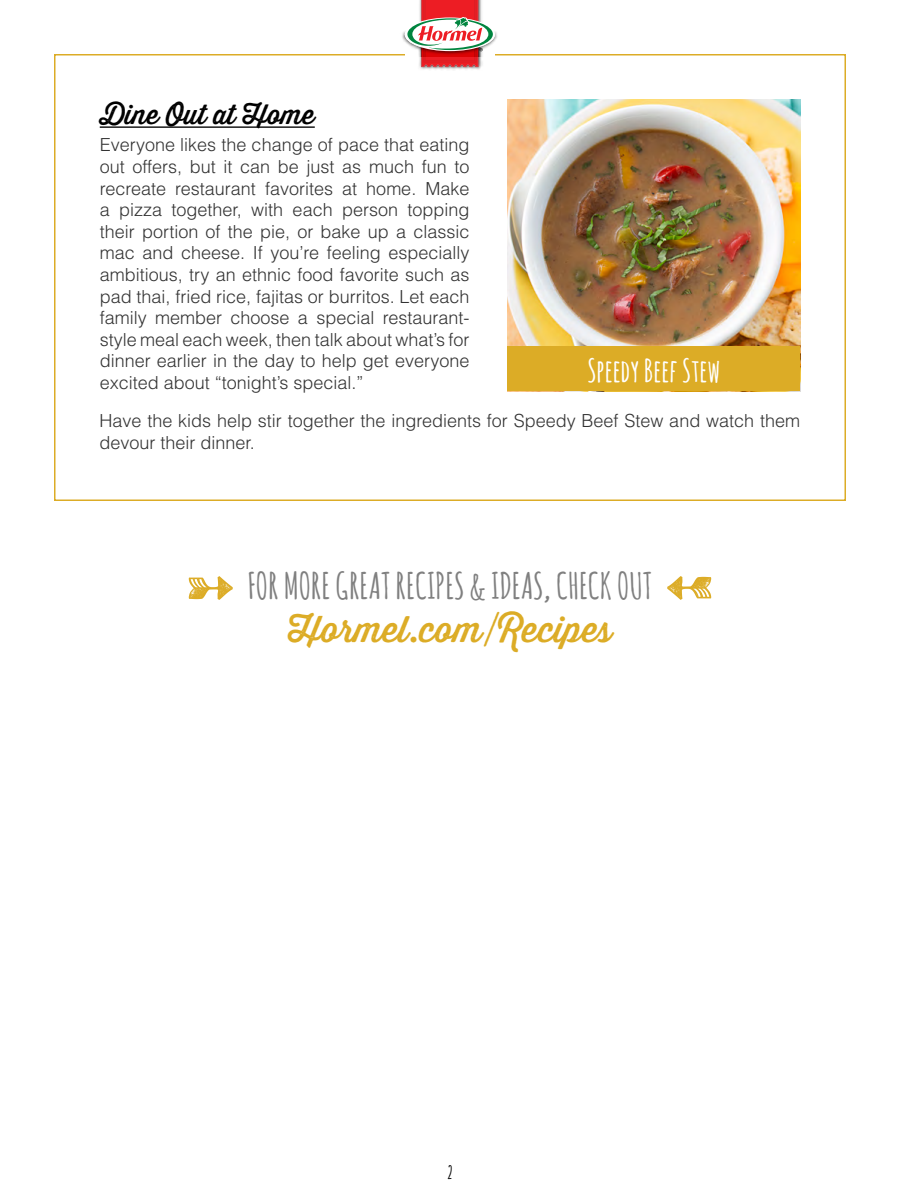
<style>
.page{position:relative;width:900px;height:1200px;background:#fff}
.page>*{position:absolute;margin:0;border:0;box-sizing:border-box;transform-origin:0 0}
.t1{font:700 36px "Amatic SC";color:#808080}
.t2{font:36px "Thirsty Rough Reg";color:#dcac26}
.t3{font:700 31.5px "Amatic SC";color:#fff}
.t4{font:27px "Thirsty Rough Reg";color:#000}
.t5{font:300 18px/21.6px "Helvetica";color:#333;text-align:justify}
.t6{font:700 18px "Amatic SC";color:#000}
</style>
<div class="page">
<svg style="left:403px;top:0;width:94px;height:53px"></svg>
<svg style="left:54px;top:53px;width:792px;height:448px"></svg>
<hr style="left:100px;top:126px;width:215px;height:2px;background:#000">
<img style="left:508px;top:99px;width:292px;height:247px">
<div style="left:508px;top:346px;width:292px;height:46px;background:#dcac26"></div>
<svg style="left:189px;top:576px;width:44px;height:24px"></svg>
<svg style="left:667px;top:576px;width:44px;height:24px"></svg>
<h3 class="t4" style="left:100px;top:95px;width:217px">Dine Out at Home</h3>
<p class="t5" style="left:100px;top:134px;width:371px">Everyone likes the change of pace that eating out offers, but it can be just as much fun to recreate restaurant favorites at home. Make a pizza together, with each person topping their portion of the pie, or bake up a classic mac and cheese. If you’re feeling especially ambitious, try an ethnic food favorite such as pad thai, fried rice, fajitas or burritos. Let each family member choose a special restaurant&shy;style meal each week, then talk about what’s for dinner earlier in the day to help get everyone excited about “tonight’s special.”</p>
<h2 class="t3" style="left:587px;top:347px;width:135px">Speedy Beef Stew</h2>
<p class="t5" style="left:100px;top:410px;width:702px">Have the kids help stir together the ingredients for Speedy Beef Stew and watch them devour their dinner.</p>
<h1 class="t1" style="left:248px;top:560px;width:406px">FOR MORE GREAT RECIPES &amp; IDEAS, CHECK OUT</h1>
<h1 class="t2" style="left:288px;top:603px;width:326px">Hormel.com/Recipes</h1>
<p class="t6" style="left:447px;top:1160px;width:7px">2</p>
</div>
